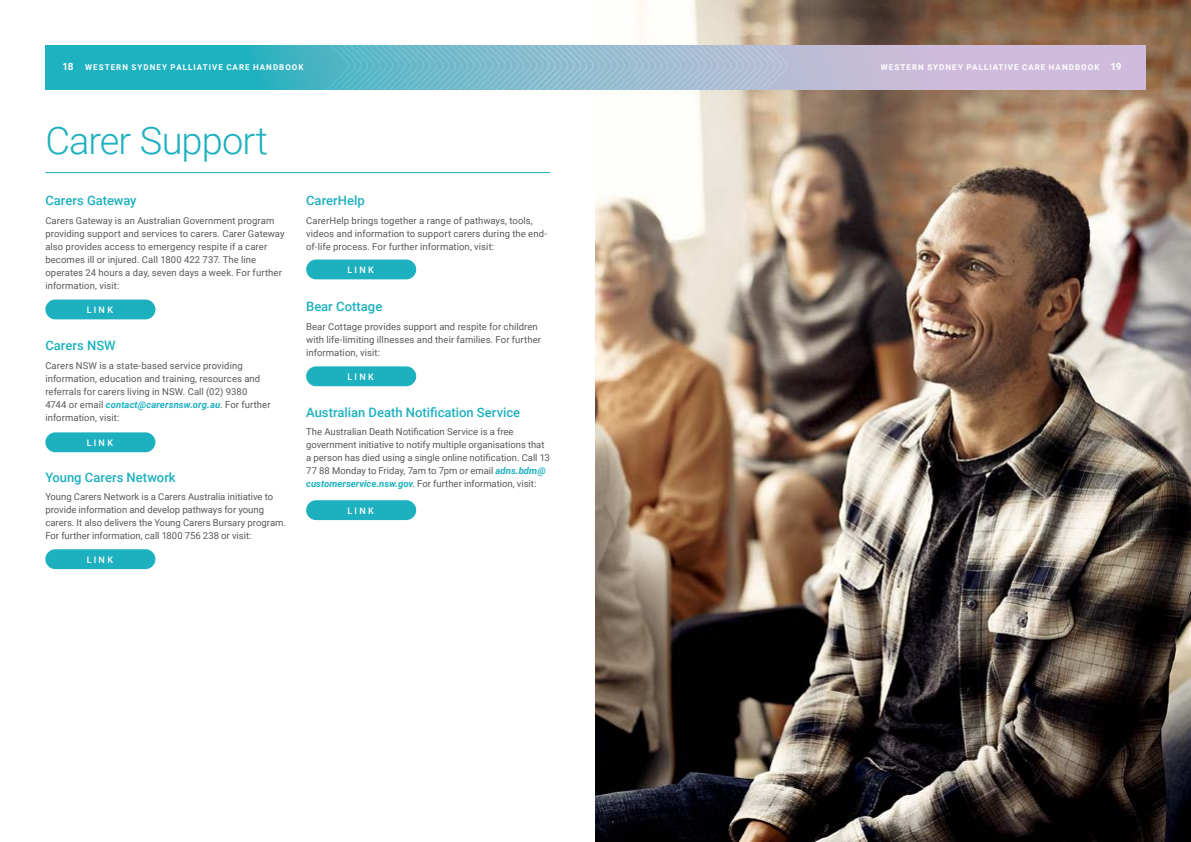
<style>
.page{position:relative;width:1191px;height:842px;background:#fff}
.page>*{position:absolute;margin:0;border:0;box-sizing:border-box;transform-origin:0 0}
.t1{font:300 38px "Roboto";letter-spacing:-.02em;color:#1db1bf}
.t2{font:500 13px "Roboto";color:#1db1bf}
.t3{font:700 10px "Roboto";color:#fff}
.t4{font:9.5px/13px "Roboto";letter-spacing:.005em;color:#58595b}
.t5{font:500 9px "Roboto";letter-spacing:.25em;color:#fff}
.t6{font:700 8px "Roboto";letter-spacing:.13em;color:#fff}
.s1{font-weight:700;font-style:italic;color:#1db1bf}
</style>
<div class="page">
<img style="left:595px;top:0;width:596px;height:842px">
<svg style="left:45px;top:45px;width:1100px;height:44px;background:#81b7ce"></svg>
<svg style="left:324px;top:45px;width:463px;height:44px;background:#8abccf"></svg>
<hr style="left:45px;top:172px;width:505px;height:1px;background:#1db1bf">
<div style="left:45px;top:299px;width:110px;height:20px;background:#1db1bf;border-radius:10px"></div>
<div style="left:45px;top:432px;width:110px;height:20px;background:#1db1bf;border-radius:10px"></div>
<div style="left:45px;top:549px;width:110px;height:20px;background:#1db1bf;border-radius:10px"></div>
<div style="left:306px;top:259px;width:110px;height:20px;background:#1db1bf;border-radius:10px"></div>
<div style="left:306px;top:366px;width:110px;height:20px;background:#1db1bf;border-radius:10px"></div>
<div style="left:306px;top:500px;width:110px;height:20px;background:#1db1bf;border-radius:10px"></div>
<p class="t3" style="left:62px;top:60px;width:13px">18</p>
<p class="t3" style="left:1110px;top:60px;width:12px">19</p>
<p class="t6" style="left:85px;top:62px;width:220px">WESTERN SYDNEY PALLIATIVE CARE HANDBOOK</p>
<p class="t6" style="left:881px;top:62px;width:220px">WESTERN SYDNEY PALLIATIVE CARE HANDBOOK</p>
<h1 class="t1" style="left:45px;top:113px;width:224px">Carer Support</h1>
<h2 class="t2" style="left:45px;top:191px;width:93px">Carers Gateway</h2>
<p class="t4" style="left:45px;top:213px;width:241px">Carers Gateway is an Australian Government program providing support and services to carers. Carer Gateway also provides access to emergency respite if a carer becomes ill or injured. Call 1800 422 737. The line operates 24 hours a day, seven days a week. For further information, visit:</p>
<p class="t5" style="left:87px;top:303px;width:28px">LINK</p>
<h2 class="t2" style="left:45px;top:336px;width:72px">Carers NSW</h2>
<p class="t4" style="left:45px;top:358px;width:227px">Carers NSW is a state-based service providing information, education and training, resources and referrals for carers living in NSW. Call (02) 9380<br>4744 or email <span class="s1">contact@carersnsw.org.au</span>. For further information, visit:</p>
<p class="t5" style="left:87px;top:436px;width:28px">LINK</p>
<h2 class="t2" style="left:45px;top:468px;width:132px">Young Carers Network</h2>
<p class="t4" style="left:45px;top:490px;width:242px">Young Carers Network is a Carers Australia initiative to provide information and develop pathways for young carers. It also delivers the Young Carers Bursary program.<br>For further information, call 1800 756 238 or visit:</p>
<p class="t5" style="left:87px;top:553px;width:28px">LINK</p>
<h2 class="t2" style="left:306px;top:191px;width:60px">CarerHelp</h2>
<p class="t4" style="left:306px;top:213px;width:242px">CarerHelp brings together a range of pathways, tools, videos and information to support carers during the end&shy;of-life process. For further information, visit:</p>
<p class="t5" style="left:347px;top:263px;width:28px">LINK</p>
<h2 class="t2" style="left:306px;top:297px;width:78px">Bear Cottage</h2>
<p class="t4" style="left:306px;top:319px;width:236px">Bear Cottage provides support and respite for children with life-limiting illnesses and their families. For further information, visit:</p>
<p class="t5" style="left:347px;top:370px;width:28px">LINK</p>
<h2 class="t2" style="left:306px;top:403px;width:216px">Australian Death Notification Service</h2>
<p class="t4" style="left:306px;top:425px;width:245px">The Australian Death Notification Service is a free government initiative to notify multiple organisations that a person has died using a single online notification. Call 13<br>77 88 Monday to Friday, 7am to 7pm or email <span class="s1">adns.bdm@ customerservice.nsw.gov</span>. For further information, visit:</p>
<p class="t5" style="left:347px;top:504px;width:28px">LINK</p>
</div>
